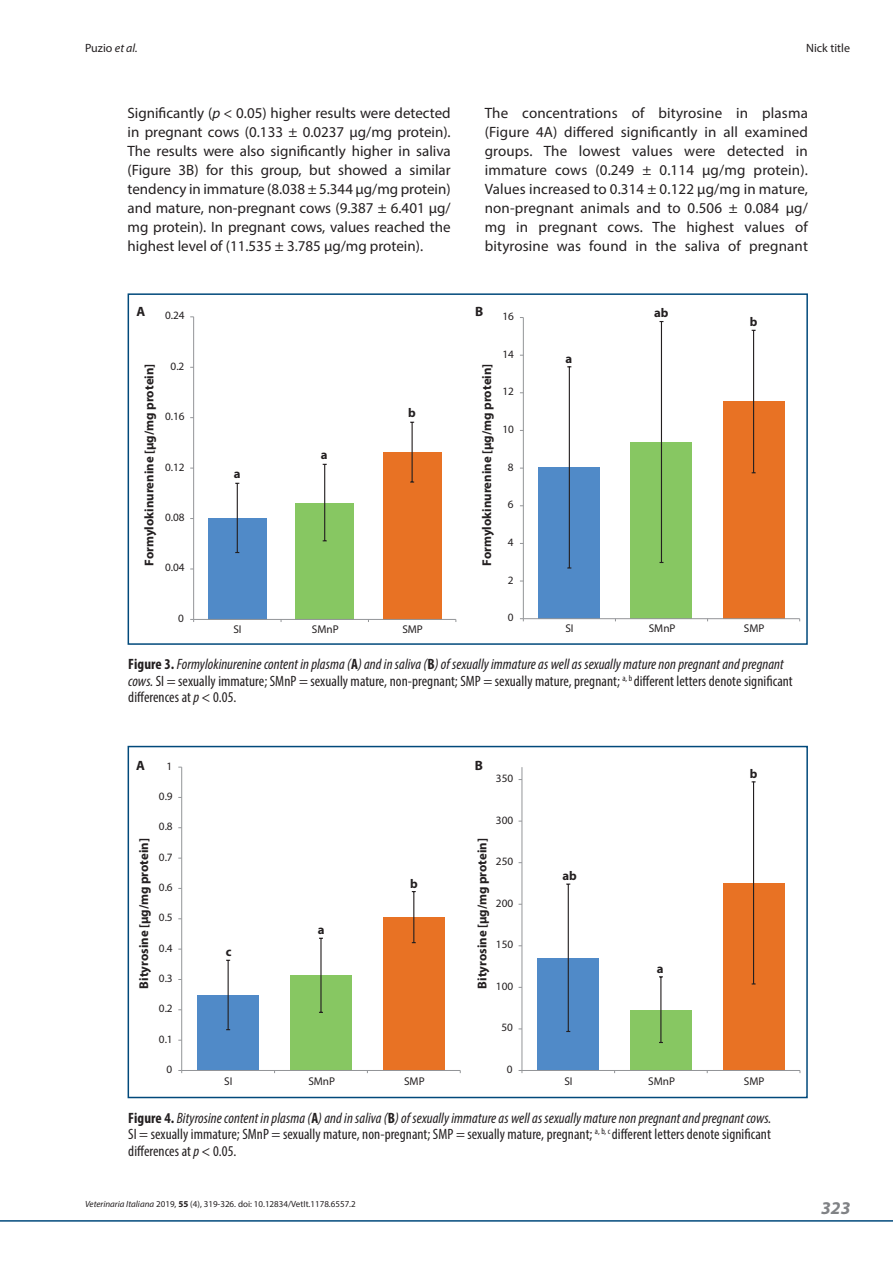
<style>
.page{position:relative;width:893px;height:1263px;background:#fff}
.page>*{position:absolute;margin:0;border:0;box-sizing:border-box;transform-origin:0 0}
.t1{font:italic 700 18px "Myriad Pro";color:#808285}
.Testo_EN{font:15px/19px "Myriad Pro";color:#231f20;text-align:justify}
.t2{font:condensed 15px/16.5px "Myriad Pro";letter-spacing:.005em;color:#231f20}
.t3{font:700 13.5px "Myriad Pro";color:#231f20}
.t4{font:700 12.75px "Myriad Pro";color:#231f20}
.t5{font:12px "Myriad Pro";color:#231f20}
.t6{font:11.25px "Myriad Pro";color:#231f20}
.t7{font:9px "Myriad Pro";color:#231f20}
.s1{font-style:italic}
.s2{font-weight:700}
</style>
<div class="page">
<hr style="left:0;top:1220px;width:893px;height:1px;background:#01497b">
<div style="left:208px;top:518px;width:58px;height:101px;background:#508ac8"></div>
<div style="left:296px;top:503px;width:58px;height:116px;background:#87c762"></div>
<div style="left:383px;top:452px;width:58px;height:167px;background:#e87224"></div>
<hr style="left:237px;top:483px;width:1px;height:35px;background:#231f20">
<hr style="left:237px;top:518px;width:1px;height:34px;background:#231f20">
<hr style="left:324px;top:464px;width:1px;height:39px;background:#231f20">
<hr style="left:324px;top:503px;width:1px;height:38px;background:#231f20">
<hr style="left:412px;top:422px;width:1px;height:30px;background:#231f20">
<hr style="left:412px;top:452px;width:1px;height:30px;background:#231f20">
<hr style="left:193px;top:317px;width:1px;height:302px;background:#939598">
<hr style="left:194px;top:619px;width:262px;height:1px;background:#939598">
<div style="left:539px;top:467px;width:61px;height:152px;background:#508ac8"></div>
<div style="left:631px;top:442px;width:61px;height:177px;background:#87c762"></div>
<div style="left:723px;top:401px;width:61px;height:218px;background:#e87224"></div>
<hr style="left:569px;top:367px;width:1px;height:100px;background:#231f20">
<hr style="left:569px;top:467px;width:1px;height:101px;background:#231f20">
<hr style="left:661px;top:321px;width:1px;height:121px;background:#231f20">
<hr style="left:661px;top:442px;width:1px;height:120px;background:#231f20">
<hr style="left:753px;top:330px;width:1px;height:71px;background:#231f20">
<hr style="left:753px;top:401px;width:1px;height:72px;background:#231f20">
<hr style="left:523px;top:317px;width:1px;height:302px;background:#939598">
<hr style="left:523px;top:618px;width:277px;height:1px;background:#939598">
<div style="left:128px;top:293px;width:680px;height:352px;border:2px solid #01497b"></div>
<div style="left:197px;top:995px;width:62px;height:75px;background:#508ac8"></div>
<div style="left:290px;top:975px;width:62px;height:95px;background:#87c762"></div>
<div style="left:383px;top:917px;width:62px;height:153px;background:#e87224"></div>
<hr style="left:228px;top:960px;width:1px;height:35px;background:#231f20">
<hr style="left:228px;top:995px;width:1px;height:35px;background:#231f20">
<hr style="left:320px;top:938px;width:2px;height:37px;background:#231f20">
<hr style="left:320px;top:975px;width:2px;height:37px;background:#231f20">
<svg style="left:412px;top:891px;width:4px;height:52px"></svg>
<hr style="left:181px;top:767px;width:1px;height:303px;background:#939598">
<hr style="left:182px;top:1070px;width:278px;height:1px;background:#939598">
<div style="left:537px;top:958px;width:62px;height:112px;background:#508ac8"></div>
<div style="left:630px;top:1010px;width:62px;height:60px;background:#87c762"></div>
<div style="left:723px;top:883px;width:61px;height:187px;background:#e87224"></div>
<hr style="left:568px;top:884px;width:1px;height:74px;background:#231f20">
<hr style="left:568px;top:958px;width:1px;height:73px;background:#231f20">
<hr style="left:660px;top:977px;width:1px;height:33px;background:#231f20">
<hr style="left:660px;top:1010px;width:1px;height:32px;background:#231f20">
<hr style="left:753px;top:782px;width:1px;height:101px;background:#231f20">
<hr style="left:753px;top:883px;width:1px;height:101px;background:#231f20">
<hr style="left:522px;top:767px;width:1px;height:303px;background:#939598">
<hr style="left:522px;top:1070px;width:278px;height:1px;background:#939598">
<div style="left:128px;top:746px;width:680px;height:352px;border:2px solid #01497b"></div>
<p class="t5" style="left:85px;top:40px;width:54px">Puzio <span class="s1">et al.</span></p>
<p class="t5" style="left:806px;top:40px;width:45px">Nick title</p>
<p class="Testo_EN" style="left:128px;top:103px;width:325px">Significantly (<span class="s1">p</span> &lt; 0.05) higher results were detected in pregnant cows (0.133 ± 0.0237 μg/mg protein).<br>The results were also significantly higher in saliva (Figure 3B) for this group, but showed a similar tendency in immature (8.038 ± 5.344 μg/mg protein) and mature, non‑pregnant cows (9.387 ± 6.401 μg/ mg protein). In pregnant cows, values reached the highest level of (11.535 ± 3.785 μg/mg protein).</p>
<p class="Testo_EN" style="left:485px;top:103px;width:325px">The concentrations of bityrosine in plasma (Figure 4A) differed significantly in all examined groups. The lowest values were detected in immature cows (0.249 ± 0.114 µg/mg protein).<br>Values increased to 0.314 ± 0.122 µg/mg in mature, non‑pregnant animals and to 0.506 ± 0.084 µg/ mg in pregnant cows. The highest values of bityrosine was found in the saliva of pregnant</p>
<p class="t3" style="left:136px;top:303px;width:10px">A</p>
<p class="t3" style="left:475px;top:303px;width:10px">B</p>
<p class="t6" style="left:165px;top:309px;width:21px">0.24</p>
<p class="t6" style="left:502px;top:309px;width:13px">16</p>
<p class="t4" style="left:141px;top:566px;width:204px;rotate:-90deg">Formylokinurenine [µg/mg protein]</p>
<p class="t6" style="left:171px;top:359px;width:15px">0.2</p>
<p class="t6" style="left:165px;top:409px;width:21px">0.16</p>
<p class="t6" style="left:165px;top:460px;width:21px">0.12</p>
<p class="t6" style="left:165px;top:510px;width:21px">0.08</p>
<p class="t6" style="left:165px;top:561px;width:21px">0.04</p>
<p class="t6" style="left:178px;top:611px;width:7px">0</p>
<p class="t4" style="left:234px;top:465px;width:8px">a</p>
<p class="t4" style="left:321px;top:446px;width:8px">a</p>
<p class="t4" style="left:408px;top:404px;width:9px">b</p>
<p class="t6" style="left:233px;top:622px;width:10px">SI</p>
<p class="t6" style="left:312px;top:622px;width:28px">SMnP</p>
<p class="t6" style="left:402px;top:622px;width:22px">SMP</p>
<p class="t4" style="left:478px;top:566px;width:204px;rotate:-90deg">Formylokinurenine [µg/mg protein]</p>
<p class="t6" style="left:502px;top:347px;width:13px">14</p>
<p class="t6" style="left:502px;top:385px;width:13px">12</p>
<p class="t6" style="left:502px;top:422px;width:13px">10</p>
<p class="t6" style="left:508px;top:460px;width:7px">8</p>
<p class="t6" style="left:508px;top:497px;width:7px">6</p>
<p class="t6" style="left:508px;top:535px;width:7px">4</p>
<p class="t6" style="left:508px;top:573px;width:7px">2</p>
<p class="t6" style="left:508px;top:610px;width:7px">0</p>
<p class="t4" style="left:566px;top:351px;width:8px">a</p>
<p class="t4" style="left:654px;top:305px;width:16px">ab</p>
<p class="t4" style="left:750px;top:314px;width:9px">b</p>
<p class="t6" style="left:565px;top:621px;width:10px">SI</p>
<p class="t6" style="left:649px;top:621px;width:28px">SMnP</p>
<p class="t6" style="left:744px;top:621px;width:22px">SMP</p>
<p class="t2" style="left:128px;top:656px;width:666px"><span class="s2">Figure 3.</span> <span class="s1">Formylokinurenine content in plasma (</span><span class="s2">A</span><span class="s1">) and in saliva (</span><span class="s2">B</span><span class="s1">) of sexually immature as well as sexually mature non pregnant and pregnant cows.</span> SI = sexually immature; SMnP = sexually mature, non-pregnant; SMP = sexually mature, pregnant; <sup>a,</sup> <sup>b</sup> different letters denote significant differences at <span class="s1">p</span> &lt; 0.05.</p>
<p class="t3" style="left:136px;top:756px;width:10px">A</p>
<p class="t3" style="left:475px;top:756px;width:10px">B</p>
<p class="t6" style="left:167px;top:759px;width:7px">1</p>
<p class="t6" style="left:159px;top:789px;width:15px">0.9</p>
<p class="t6" style="left:159px;top:819px;width:15px">0.8</p>
<p class="t6" style="left:496px;top:771px;width:19px">350</p>
<p class="t6" style="left:496px;top:813px;width:19px">300</p>
<p class="t4" style="left:136px;top:989px;width:152px;rotate:-90deg">Bityrosine [µg/mg protein]</p>
<p class="t6" style="left:159px;top:850px;width:15px">0.7</p>
<p class="t6" style="left:159px;top:880px;width:15px">0.6</p>
<p class="t6" style="left:159px;top:910px;width:15px">0.5</p>
<p class="t6" style="left:159px;top:941px;width:15px">0.4</p>
<p class="t6" style="left:159px;top:971px;width:15px">0.3</p>
<p class="t6" style="left:159px;top:1001px;width:15px">0.2</p>
<p class="t6" style="left:159px;top:1032px;width:15px">0.1</p>
<p class="t6" style="left:167px;top:1062px;width:7px">0</p>
<p class="t4" style="left:226px;top:944px;width:7px">c</p>
<p class="t4" style="left:318px;top:921px;width:8px">a</p>
<p class="t4" style="left:410px;top:875px;width:9px">b</p>
<p class="t6" style="left:224px;top:1074px;width:10px">SI</p>
<p class="t6" style="left:308px;top:1074px;width:28px">SMnP</p>
<p class="t6" style="left:404px;top:1074px;width:22px">SMP</p>
<p class="t4" style="left:474px;top:989px;width:152px;rotate:-90deg">Bityrosine [µg/mg protein]</p>
<p class="t6" style="left:496px;top:854px;width:19px">250</p>
<p class="t6" style="left:496px;top:896px;width:19px">200</p>
<p class="t6" style="left:496px;top:937px;width:19px">150</p>
<p class="t6" style="left:496px;top:979px;width:19px">100</p>
<p class="t6" style="left:501px;top:1021px;width:13px">50</p>
<p class="t6" style="left:507px;top:1062px;width:7px">0</p>
<p class="t4" style="left:562px;top:867px;width:16px">ab</p>
<p class="t4" style="left:657px;top:960px;width:8px">a</p>
<p class="t4" style="left:750px;top:766px;width:9px">b</p>
<p class="t6" style="left:564px;top:1074px;width:10px">SI</p>
<p class="t6" style="left:648px;top:1074px;width:28px">SMnP</p>
<p class="t6" style="left:744px;top:1074px;width:22px">SMP</p>
<p class="t2" style="left:128px;top:1109px;width:645px;text-align:justify"><span class="s2">Figure 4.</span> <span class="s1">Bityrosine content in plasma (</span><span class="s2">A</span><span class="s1">) and in saliva (</span><span class="s2">B</span><span class="s1">) of sexually immature as well as sexually mature non pregnant and pregnant cows.<br></span>SI = sexually immature; SMnP = sexually mature, non-pregnant; SMP = sexually mature, pregnant; <sup>a,</sup> <sup>b,</sup> <sup>c</sup> different letters denote significant differences at <span class="s1">p</span> &lt; 0.05.</p>
<p class="t7" style="left:85px;top:1198px;width:272px"><span class="s1">Veterinaria Italiana</span> 2019, <span class="s2">55</span> (4), 319-326. doi: 10.12834/VetIt.1178.6557.2</p>
<p class="t1" style="left:821px;top:1196px;width:31px">323</p>
</div>
